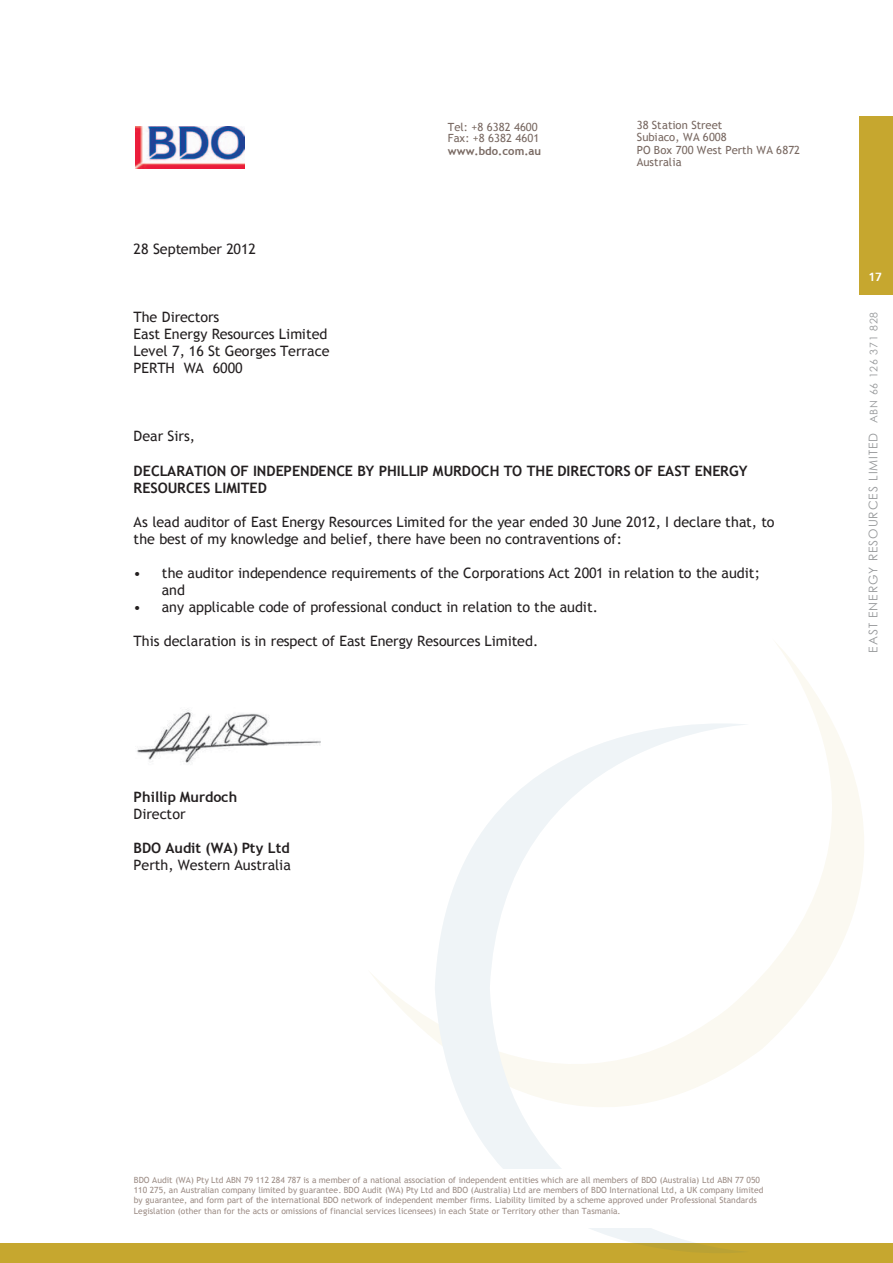
<style>
.page{position:relative;width:893px;height:1263px;background:#fff}
.page>*{position:absolute;margin:0;border:0;box-sizing:border-box;transform-origin:0 0}
.t1{font:14.25px/17.1px "Trebuchet MS";color:#231f20}
.t2{font:700 14.25px/17.1px "Trebuchet MS";letter-spacing:.005em;color:#231f20}
.t3{font:12px "Century Gothic";letter-spacing:.08em;color:#949698}
.t4{font:12px "Humanist 777 BT Bold B";color:#fff}
.t5{font:11.25px/12px "Trebuchet MS";color:#786861}
.t6{font:700 11.25px "Trebuchet MS";letter-spacing:.005em;color:#786861}
.t7{font:8.55px/10.4px "Trebuchet MS";letter-spacing:-.005em;color:#9d8d86}
.s1{font-size:10.5px}
</style>
<div class="page">
<div style="left:0;top:1244px;width:893px;height:19px;background:#c6a72f"></div>
<svg style="left:372px;top:643px;width:492px;height:415px"></svg>
<svg style="left:435px;top:691px;width:314px;height:562px"></svg>
<div style="left:859px;top:116px;width:34px;height:178px;background:#c6a72f"></div>
<img style="left:135px;top:126px;width:109px;height:42px">
<div style="left:124px;top:1169px;width:643px;height:59px;background:#fff"></div>
<img style="left:137px;top:709px;width:183px;height:54px">
<h1 class="t1" style="left:134px;top:241px;width:124px">28 September 2012</h1>
<h1 class="t1" style="left:134px;top:309px;width:198px">The Directors<br>East Energy Resources Limited<br>Level 7, 16 St Georges Terrace<br>PERTH WA 6000</h1>
<h3 class="t5" style="left:448px;top:121px;width:93px">Tel: +8 6382 4600<br>Fax: +8 6382 4601</h3>
<h3 class="t6" style="left:448px;top:144px;width:95px">www.bdo.com.au</h3>
<h3 class="t5" style="left:637px;top:120px;width:165px">38 Station Street<br>Subiaco, WA 6008<br>PO Box 700 West Perth WA 6872<br>Australia</h3>
<h1 class="t1" style="left:134px;top:428px;width:63px">Dear Sirs,</h1>
<h1 class="t2" style="left:134px;top:462px;width:615px">DECLARATION OF INDEPENDENCE BY PHILLIP MURDOCH TO THE DIRECTORS OF EAST ENERGY<br>RESOURCES LIMITED</h1>
<h1 class="t1" style="left:134px;top:513px;width:642px">As lead auditor of East Energy Resources Limited for the year ended 30 June 2012, I declare that, to the best of my knowledge and belief, there have been no contraventions of:</h1>
<h1 class="t1" style="left:162px;top:564px;width:600px;text-indent:-28px">• the auditor independence requirements of the Corporations Act 2001 in relation to the audit; and</h1>
<h1 class="t1" style="left:134px;top:599px;width:466px">• any applicable code of professional conduct in relation to the audit.</h1>
<h1 class="t1" style="left:134px;top:633px;width:406px">This declaration is in respect of East Energy Resources Limited.</h1>
<h1 class="t2" style="left:134px;top:789px;width:105px">Phillip Murdoch</h1>
<h1 class="t1" style="left:134px;top:806px;width:54px">Director</h1>
<h1 class="t2" style="left:134px;top:840px;width:158px">BDO Audit (WA) Pty Ltd</h1>
<h1 class="t1" style="left:134px;top:857px;width:159px">Perth, Western Australia</h1>
<h2 class="t4" style="left:869px;top:269px;width:15px">17</h2>
<h2 class="t3" style="left:865px;top:652px;width:342px;rotate:-90deg">EAST ENERGY RESOURCES LIMITED <span class="s1">ABN 66 126 371 828</span></h2>
<p class="t7" style="left:134px;top:1174px;width:631px">BDO Audit (WA) Pty Ltd ABN 79 112 284 787 is a member of a national association of independent entities which are all members of BDO (Australia) Ltd ABN 77 050<br>110 275, an Australian company limited by guarantee. BDO Audit (WA) Pty Ltd and BDO (Australia) Ltd are members of BDO International Ltd, a UK company limited by guarantee, and form part of the international BDO network of independent member firms. Liability limited by a scheme approved under Professional Standards Legislation (other than for the acts or omissions of financial services licensees) in each State or Territory other than Tasmania.</p>
</div>
